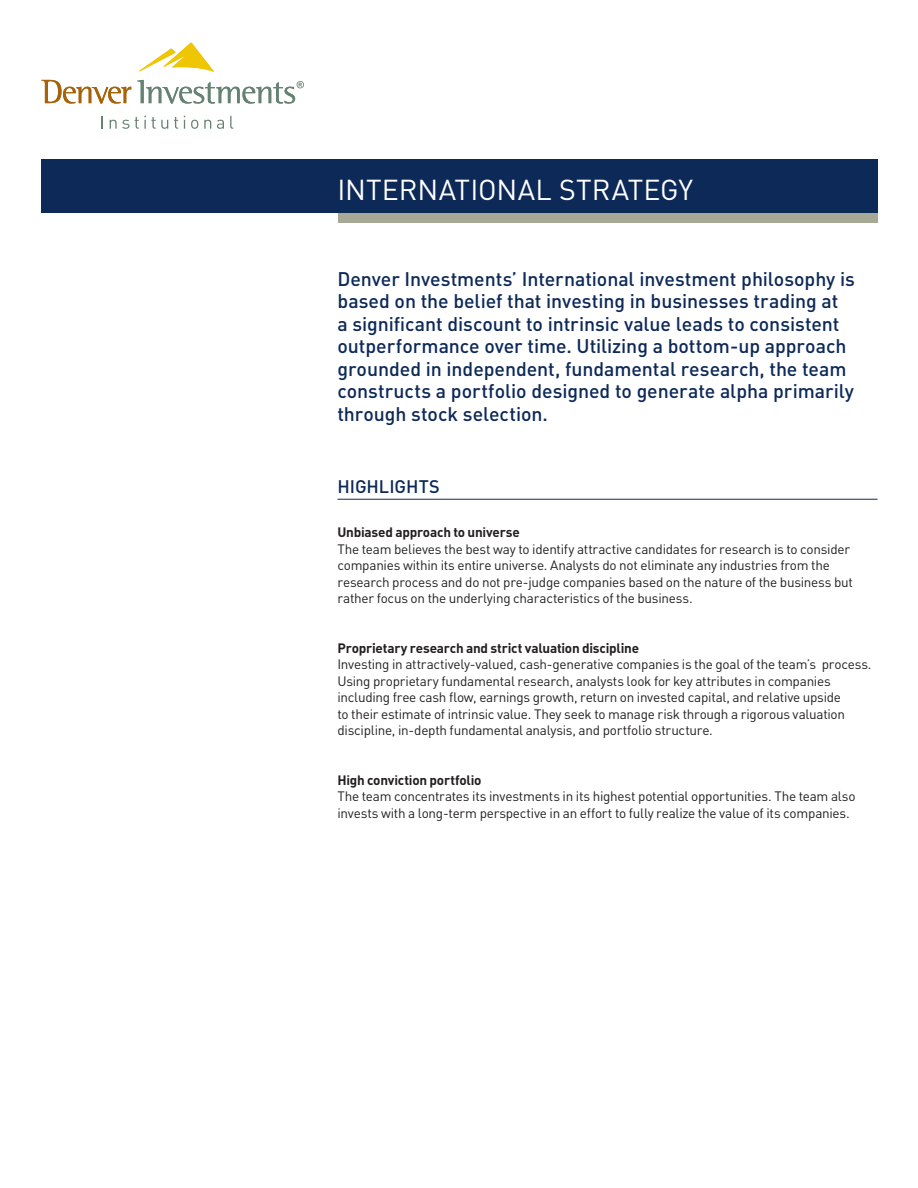
<style>
.page{position:relative;width:918px;height:1188px;background:#fff}
.page>*{position:absolute;margin:0;border:0;box-sizing:border-box;transform-origin:0 0}
.t1{font:28.5px "DIN";letter-spacing:.005em;color:#fff}
.Section_Heads{font:500 19.5px/22.5px "DIN";letter-spacing:-.005em;color:#0d2958}
.Section_Heads-2{font:500 18px "DIN";letter-spacing:-.005em;color:#0d2958}
.Highlights_-_Body{font:13.5px/16.5px "DIN";letter-spacing:-.02em;color:#231f20}
.Highlights_-_Body-2{font:700 13.5px "DIN";letter-spacing:-.02em;color:#231f20}
.Highlights_-_Body-3{font:13.5px "DIN Bold Alternate";letter-spacing:-.015em;color:#231f20}
</style>
<div class="page">
<div style="left:338px;top:159px;width:540px;height:64px;background:#a8a896"></div>
<div style="left:41px;top:159px;width:837px;height:54px;background:#0d2958"></div>
<hr style="left:338px;top:499px;width:540px;height:1px;background:#0d2958">
<svg style="left:102px;top:116px;width:1px;height:13px"></svg>
<svg style="left:110px;top:116px;width:58px;height:13px"></svg>
<svg style="left:174px;top:117px;width:4px;height:12px"></svg>
<svg style="left:184px;top:116px;width:1px;height:13px"></svg>
<svg style="left:191px;top:120px;width:7px;height:9px"></svg>
<svg style="left:204px;top:120px;width:7px;height:9px"></svg>
<svg style="left:217px;top:120px;width:7px;height:9px"></svg>
<svg style="left:230px;top:116px;width:3px;height:13px"></svg>
<svg style="left:139px;top:43px;width:75px;height:29px"></svg>
<svg style="left:41px;top:80px;width:90px;height:24px"></svg>
<svg style="left:137px;top:80px;width:167px;height:24px"></svg>
<p class="t1" style="left:338px;top:170px;width:357px">INTERNATIONAL STRATEGY</p>
<p class="Section_Heads" style="left:338px;top:267px;width:519px">Denver Investments’ International investment philosophy is based on the belief that investing in businesses trading at<br>a significant discount to intrinsic value leads to consistent outperformance over time. Utilizing a bottom-up approach grounded in independent, fundamental research, the team constructs a portfolio designed to generate alpha primarily through stock selection.</p>
<p class="Section_Heads-2" style="left:338px;top:475px;width:104px">HIGHLIGHTS</p>
<p class="Highlights_-_Body-2" style="left:338px;top:523px;width:184px">Unbiased approach to universe</p>
<p class="Highlights_-_Body" style="left:338px;top:540px;width:517px">The team believes the best way to identify attractive candidates for research is to consider companies within its entire universe. Analysts do not eliminate any industries from the research process and do not pre-judge companies based on the nature of the business but rather focus on the underlying characteristics of the business.</p>
<p class="Highlights_-_Body-3" style="left:338px;top:639px;width:303px">Proprietary research and strict valuation discipline</p>
<p class="Highlights_-_Body" style="left:338px;top:656px;width:536px">Investing in attractively-valued, cash-generative companies is the goal of the team’s process.<br>Using proprietary fundamental research, analysts look for key attributes in companies including free cash flow, earnings growth, return on invested capital, and relative upside<br>to their estimate of intrinsic value. They seek to manage risk through a rigorous valuation discipline, in-depth fundamental analysis, and portfolio structure.</p>
<p class="Highlights_-_Body-2" style="left:338px;top:771px;width:146px">High conviction portfolio</p>
<p class="Highlights_-_Body" style="left:338px;top:788px;width:520px">The team concentrates its investments in its highest potential opportunities. The team also invests with a long-term perspective in an effort to fully realize the value of its companies.</p>
</div>
